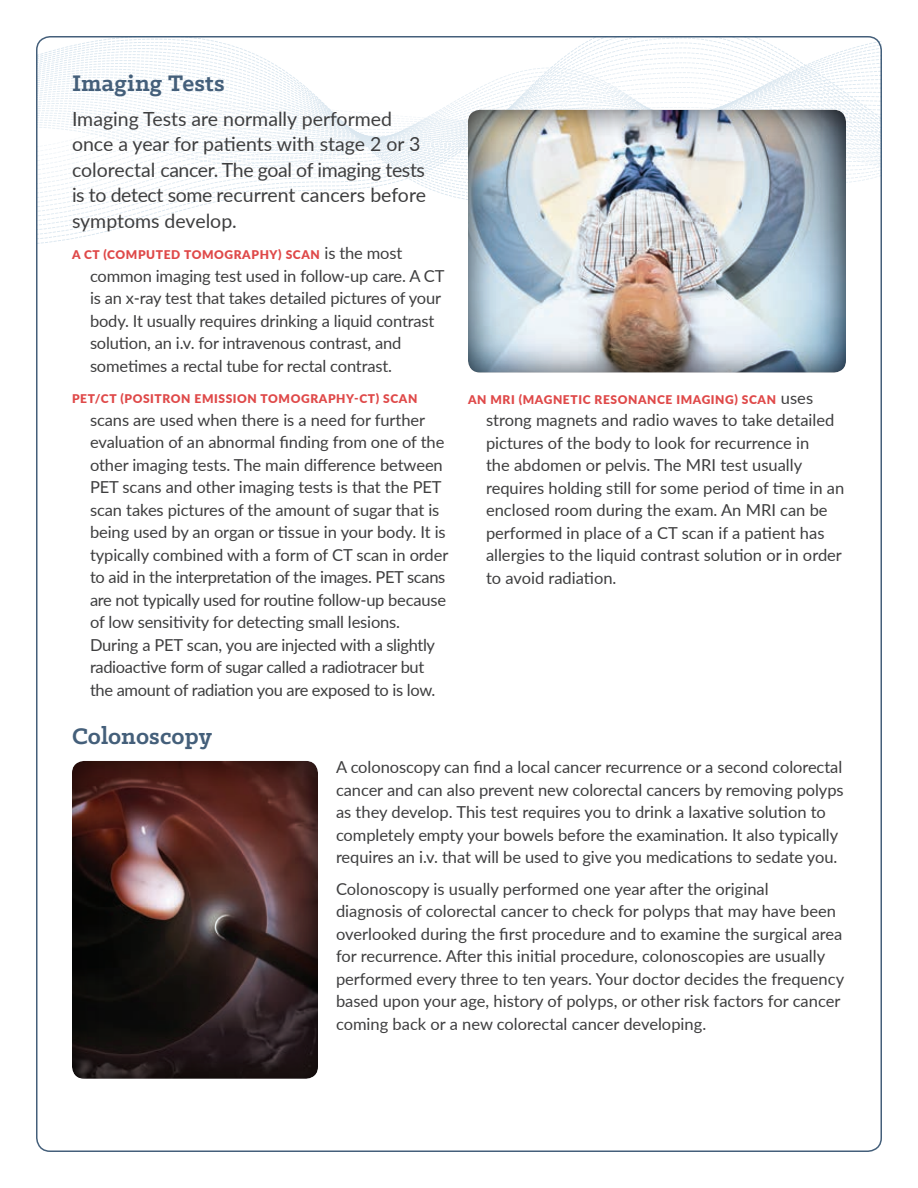
<style>
.page{position:relative;width:918px;height:1188px;background:#fff}
.page>*{position:absolute;margin:0;border:0;box-sizing:border-box;transform-origin:0 0}
.Subhead_-_level_1{font:700 25.5px "Klinic Slab";letter-spacing:.005em;color:#445f7a}
.Body{font:19.5px/25.5px "Lato";color:#3e3e3f}
.Outdent_body{font:16.5px/22.5px "Lato";letter-spacing:-.01em;color:#3e3e3f}
.Body-2{font:16.5px/22.5px "Lato";color:#3e3e3f}
.Outdent_body-2{font:900 12px "Lato";letter-spacing:.05em;color:#df4949}
.s1{font-weight:400;font-size:16.5px;color:#3e3e3f}
</style>
<div class="page">
<svg style="left:38px;top:36px;width:844px;height:211px"></svg>
<div style="left:468px;top:109px;width:381px;height:265px;background:#231f20;opacity:.75"></div>
<div style="left:72px;top:760px;width:249px;height:321px;background:#231f20;opacity:.75"></div>
<p class="Subhead_-_level_1" style="left:72px;top:66px;width:154px">Imaging Tests</p>
<p class="Body" style="left:72px;top:105px;width:356px">Imaging Tests are normally performed once a year for patients with stage 2 or 3 colorectal cancer. The goal of imaging tests is to detect some recurrent cancers before symptoms develop.</p>
<p class="Outdent_body-2" style="left:72px;top:246px;width:332px">A CT (COMPUTED TOMOGRAPHY) SCAN <span class="s1">is the most</span></p>
<p class="Outdent_body" style="left:90px;top:264px;width:356px">common imaging test used in follow-up care. A CT is an x-ray test that takes detailed pictures of your body. It usually requires drinking a liquid contrast solution, an i.v. for intravenous contrast, and sometimes a rectal tube for rectal contrast.</p>
<p class="Outdent_body-2" style="left:72px;top:390px;width:347px">PET/CT (POSITRON EMISSION TOMOGRAPHY-CT) SCAN</p>
<p class="Outdent_body" style="left:90px;top:408px;width:360px">scans are used when there is a need for further evaluation of an abnormal finding from one of the other imaging tests. The main difference between PET scans and other imaging tests is that the PET scan takes pictures of the amount of sugar that is being used by an organ or tissue in your body. It is typically combined with a form of CT scan in order to aid in the interpretation of the images. PET scans are not typically used for routine follow-up because of low sensitivity for detecting small lesions.<br>During a PET scan, you are injected with a slightly radioactive form of sugar called a radiotracer but the amount of radiation you are exposed to is low.</p>
<p class="Subhead_-_level_1" style="left:72px;top:720px;width:141px">Colonoscopy</p>
<p class="Outdent_body-2" style="left:468px;top:390px;width:347px">AN MRI (MAGNETIC RESONANCE IMAGING) SCAN <span class="s1">uses</span></p>
<p class="Outdent_body" style="left:486px;top:408px;width:360px">strong magnets and radio waves to take detailed pictures of the body to look for recurrence in<br>the abdomen or pelvis. The MRI test usually requires holding still for some period of time in an enclosed room during the exam. An MRI can be performed in place of a CT scan if a patient has allergies to the liquid contrast solution or in order to avoid radiation.</p>
<p class="Body-2" style="left:336px;top:756px;width:509px">A colonoscopy can find a local cancer recurrence or a second colorectal cancer and can also prevent new colorectal cancers by removing polyps as they develop. This test requires you to drink a laxative solution to completely empty your bowels before the examination. It also typically requires an i.v. that will be used to give you medications to sedate you.</p>
<p class="Body-2" style="left:336px;top:877px;width:510px">Colonoscopy is usually performed one year after the original<br>diagnosis of colorectal cancer to check for polyps that may have been overlooked during the first procedure and to examine the surgical area for recurrence. After this initial procedure, colonoscopies are usually performed every three to ten years. Your doctor decides the frequency based upon your age, history of polyps, or other risk factors for cancer coming back or a new colorectal cancer developing.</p>
</div>
